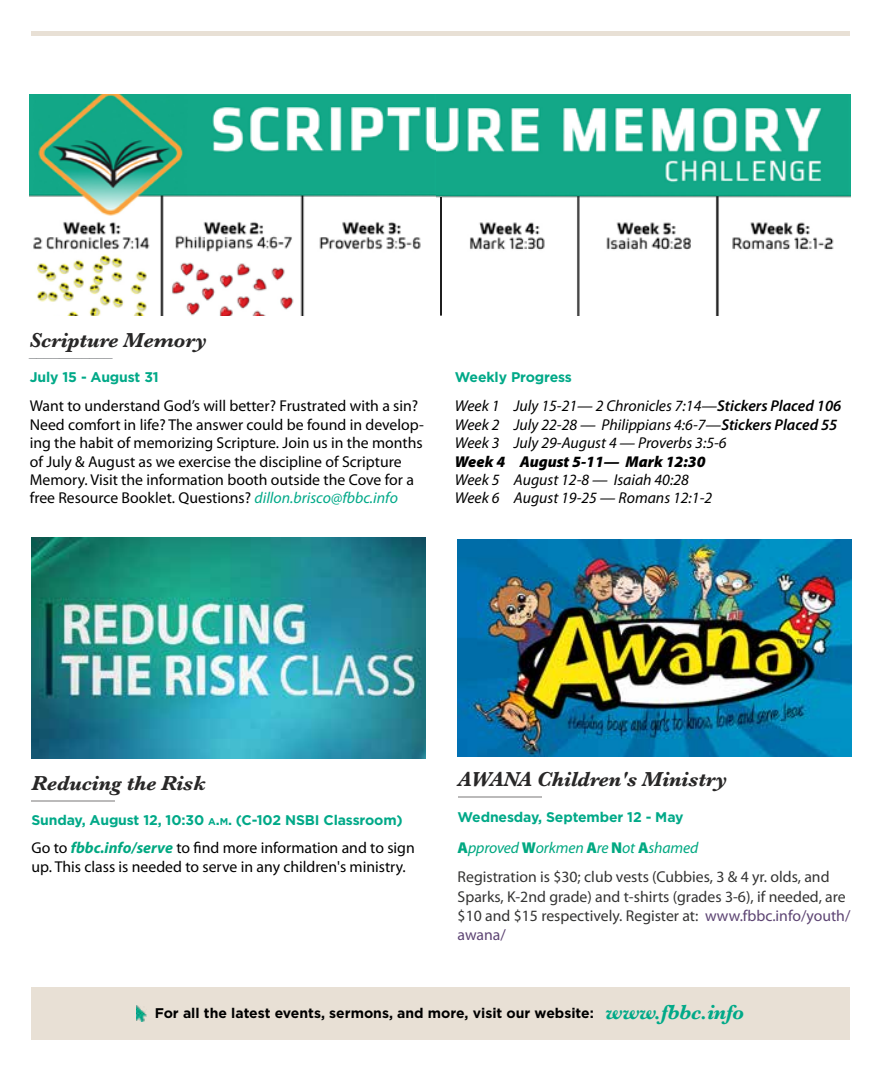
<style>
.page{position:relative;width:882px;height:1071px;background:#fff}
.page>*{position:absolute;margin:0;border:0;box-sizing:border-box;transform-origin:0 0}
.t1{font:italic 700 21px "Baskerville";letter-spacing:-.01em;color:#282727}
.t2{font:15.75px/18.4px "Myriad Pro";color:#000101}
.t3{font:15.75px/19.2px "Myriad Pro";color:#343433}
.t4{font:italic 15.75px/18.4px "Myriad Pro";color:#000101}
.t5{font:italic 900 15.75px "Myriad Pro";color:#000101}
.t6{font:italic 700 15.75px "Baskerville";color:#939598}
.t7{font:700 14px "Gotham";letter-spacing:-.01em;color:#00a988}
.t8{font:700 14px "Gotham";color:#000}
.s1{font-style:italic;color:#00a988}
.s2{font-weight:600}
.s3{font-size:9.8px}
.s4{font-style:inherit}
.s5{font-weight:700;font-style:italic;color:#00a881}
.s6{font-weight:900;color:#00a881}
.s7{font-style:italic;color:#00a881}
.s8{color:#5d4473}
.s9{font-family:"Baskerville";font-style:italic;font-size:21px;color:#00a988}
</style>
<div class="page">
<hr style="left:32px;top:32px;width:818px;height:4px;background:#e8e0d5">
<div style="left:32px;top:987px;width:818px;height:53px;background:#e8e0d5"></div>
<img style="left:136px;top:1005px;width:11px;height:16px">
<img style="left:30px;top:95px;width:820px;height:221px">
<hr style="left:440px;top:197px;width:2px;height:119px;background:#000">
<hr style="left:32px;top:800px;width:84px;height:2px;background:#bbbaba">
<img style="left:32px;top:537px;width:394px;height:221px">
<hr style="left:458px;top:797px;width:84px;height:1px;background:#bbbaba">
<img style="left:458px;top:540px;width:394px;height:217px">
<h1 class="t1" style="left:30px;top:325px;width:178px">Scripture Memory</h1>
<p class="t6" style="left:30px;top:341px;width:85px">___________</p>
<p class="t7" style="left:30px;top:369px;width:131px">July 15 - August 31</p>
<p class="t2" style="left:30px;top:397px;width:396px">Want to understand God’s will better? Frustrated with a sin?<br>Need comfort in life? The answer could be found in develop&shy;ing the habit of memorizing Scripture. Join us in the months of July &amp; August as we exercise the discipline of Scripture Memory. Visit the information booth outside the Cove for a free Resource Booklet. Questions? <span class="s1">dillon.brisco@fbbc.info</span></p>
<p class="t7" style="left:455px;top:369px;width:118px">Weekly Progress</p>
<p class="t4" style="left:455px;top:397px;width:388px">Week 1 July 15-21— 2 Chronicles 7:14—<span class="s2">Stickers Placed 106<br></span>Week 2 July 22-28 — Philippians 4:6-7—<span class="s2">Stickers Placed 55<br></span>Week 3 July 29-August 4 — Proverbs 3:5-6</p>
<p class="t5" style="left:455px;top:451px;width:252px">Week 4 August 5-11— Mark 12:30</p>
<p class="t4" style="left:455px;top:470px;width:259px">Week 5 August 12-8 — Isaiah 40:28<br>Week 6 August 19-25 — Romans 12:1-2</p>
<h1 class="t1" style="left:32px;top:769px;width:176px">Reducing the Risk</h1>
<h1 class="t1" style="left:458px;top:765px;width:271px">AWANA Children's Ministry</h1>
<p class="t7" style="left:32px;top:812px;width:373px">Sunday, August 12, 10:30 <span class="s3">a</span><span class="s4">.</span><span class="s3">m</span>. (C-102 NSBI Classroom)</p>
<p class="t7" style="left:458px;top:809px;width:227px">Wednesday, September 12 - May</p>
<p class="t2" style="left:32px;top:838px;width:385px;line-height:19.2px">Go to <span class="s5">fbbc.info/serve</span> to find more information and to sign up. This class is needed to serve in any children's ministry.</p>
<p class="t3" style="left:458px;top:832px;width:373px;line-height:29.8px"><span class="s6">A</span><span class="s7">pproved</span> <span class="s6">W</span><span class="s7">orkmen</span> <span class="s6">A</span><span class="s7">re</span> <span class="s6">N</span><span class="s7">ot</span> <span class="s6">A</span><span class="s7">shamed<br></span>Registration is $30; club vests (Cubbies, 3 &amp; 4 yr. olds, and</p>
<p class="t3" style="left:458px;top:887px;width:394px">Sparks, K-2nd grade) and t-shirts (grades 3-6), if needed, are $10 and $15 respectively. Register at: <span class="s8">www.fbbc.info/youth/ awana/</span></p>
<p class="t8" style="left:155px;top:1005px;width:591px">For all the latest events, sermons, and more, visit our website: <span class="s9">www.fbbc.info</span></p>
</div>
